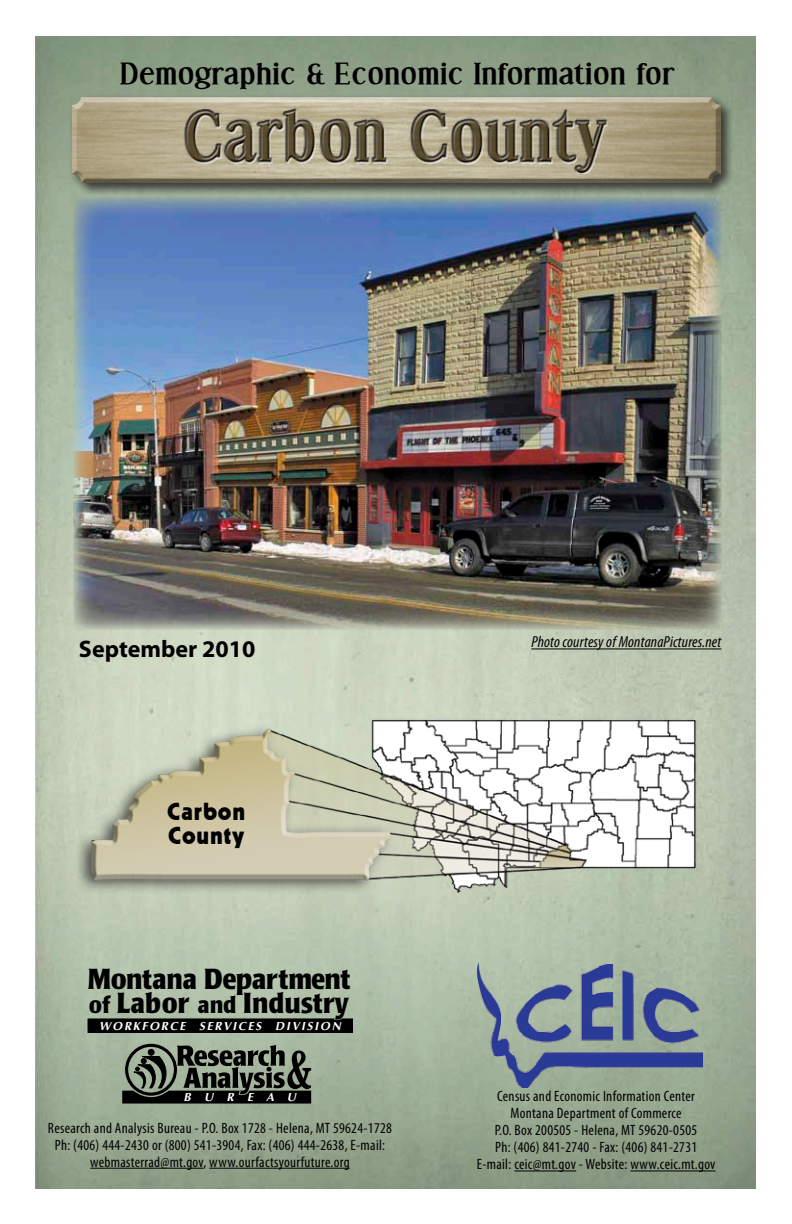
<style>
.page{position:relative;width:792px;height:1224px;background:#fff}
.page>*{position:absolute;margin:0;border:0;box-sizing:border-box;transform-origin:0 0}
.t1{font:700 condensed 28.8px/24px "Poppl Laudatio";letter-spacing:.02em;color:#000}
.t2{font:700 28px "Effloresce";letter-spacing:.025em;color:#000;scale:1.1 1}
.t3{font:700 24px "Myriad Pro";color:#000}
.t4{font:24px/24px "Geometric 231 BT Heavy C";letter-spacing:.03em;color:#000}
.t5{font:italic condensed 16px "Myriad Pro";letter-spacing:.01em;color:#000}
.t6{font:condensed 15px/17px "Myriad Pro";letter-spacing:.02em;color:#000;text-align:center}
.t7{font:italic 700 11.8px "Optima";letter-spacing:.15em;color:#fff}
.s1{font-size:23.8px}
</style>
<div class="page">
<img style="left:36px;top:37px;width:720px;height:1152px">
<div style="left:69px;top:94px;width:665px;height:102px;background:#231f20;opacity:.8"></div>
<div style="left:72px;top:96px;width:650px;height:88px;background:#231f20;opacity:.75"></div>
<img style="left:73px;top:198px;width:648px;height:432px">
<img style="left:56px;top:668px;width:690px;height:274px">
<img style="left:35px;top:109px;width:721px;height:65px">
<hr style="left:90px;top:1168px;width:113px;height:1px;background:#000">
<hr style="left:209px;top:1168px;width:141px;height:1px;background:#000">
<img style="left:478px;top:963px;width:225px;height:124px">
<hr style="left:514px;top:1171px;width:62px;height:1px;background:#000">
<hr style="left:630px;top:1171px;width:85px;height:1px;background:#000">
<div style="left:88px;top:1018px;width:265px;height:15px;background:#000"></div>
<svg style="left:122px;top:1044px;width:189px;height:60px;background:#4d554a"></svg>
<hr style="left:531px;top:649px;width:190px;height:1px;background:#000">
<h2 class="t2" style="left:121px;top:59px;width:505px">Demographic &amp; Economic Information for</h2>
<h3 class="t3" style="left:79px;top:633px;width:178px">September 2010</h3>
<h3 class="t4" style="left:167px;top:800px;width:79px">Carbon<br>County</h3>
<h1 class="t1" style="left:88px;top:967px;width:264px">Montana Department <span class="s1">of</span> Labor <span class="s1">and</span> Industry</h1>
<p class="t7" style="left:99px;top:1019px;width:243px">WORKFORCE SERVICES DIVISION</p>
<p class="t7" style="left:184px;top:1090px;width:114px">BUREAU</p>
<p class="t6" style="left:48px;top:1119px;width:346px">Research and Analysis Bureau - P.O. Box 1728 - Helena, MT 59624-1728<br>Ph: (406) 444-2430 or (800) 541-3904, Fax: (406) 444-2638, E-mail: webmasterrad@mt.gov, www.ourfactsyourfuture.org</p>
<p class="t5" style="left:531px;top:632px;width:192px">Photo courtesy of MontanaPictures.net</p>
<p class="t6" style="left:477px;top:1088px;width:240px">Census and Economic Information Center Montana Department of Commerce<br>P.O. Box 200505 - Helena, MT 59620-0505<br>Ph: (406) 841-2740 - Fax: (406) 841-2731<br>E-mail: ceic@mt.gov - Website: www.ceic.mt.gov</p>
</div>
